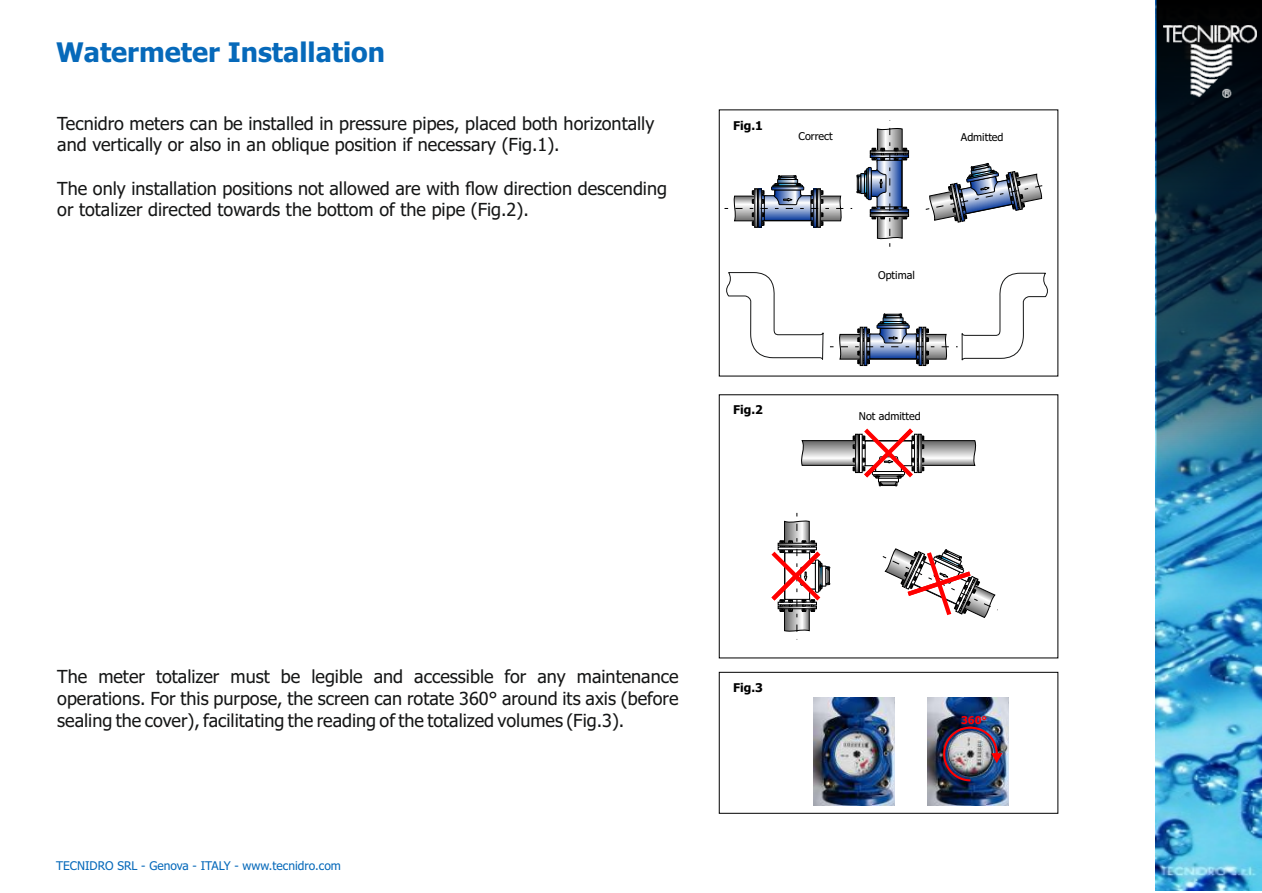
<style>
.page{position:relative;width:1262px;height:893px;background:#fff}
.page>*{position:absolute;margin:0;border:0;box-sizing:border-box;transform-origin:0 0}
.t1{font:700 27px "Tahoma";color:#0669ba}
.t2{font:18px/21.8px "Tahoma";color:#151616}
.t3{font:700 12.15px "Tahoma";color:#000}
.t4{font:12px "Tahoma";color:#0669ba}
.t5{font:10.8px "Tahoma";color:#000}
.t6{font:700 10.8px "Tahoma";color:#f00}
</style>
<div class="page">
<svg style="left:882px;top:548px;width:116px;height:70px"></svg>
<img style="left:1155px;top:0;width:107px;height:890px">
<img style="left:1156px;top:0;width:106px;height:506px">
<img style="left:1163px;top:25px;width:93px;height:73px">
<div style="left:719px;top:672px;width:339px;height:141px;border:1px solid #000"></div>
<img style="left:813px;top:697px;width:81px;height:108px">
<img style="left:927px;top:697px;width:81px;height:108px">
<img style="left:943px;top:726px;width:59px;height:55px">
<svg style="left:771px;top:513px;width:59px;height:119px"></svg>
<svg style="left:724px;top:120px;width:324px;height:367px"></svg>
<h1 class="t1" style="left:56px;top:42px;width:331px">Watermeter Installation</h1>
<p class="t2" style="left:57px;top:114px;width:598px">Tecnidro meters can be installed in pressure pipes, placed both horizontally and vertically or also in an oblique position if necessary (Fig.1).</p>
<p class="t2" style="left:57px;top:179px;width:611px">The only installation positions not allowed are with flow direction descending or totalizer directed towards the bottom of the pipe (Fig.2).</p>
<p class="t3" style="left:733px;top:121px;width:31px">Fig.1</p>
<p class="t5" style="left:798px;top:132px;width:36px">Correct</p>
<p class="t5" style="left:961px;top:132px;width:44px">Admitted</p>
<p class="t3" style="left:733px;top:405px;width:31px">Fig.2</p>
<p class="t5" style="left:878px;top:270px;width:38px">Optimal</p>
<p class="t5" style="left:859px;top:411px;width:63px">Not admitted</p>
<p class="t2" style="left:57px;top:667px;width:623px;text-align:justify">The meter totalizer must be legible and accessible for any maintenance operations. For this purpose, the screen can rotate 360° around its axis (before sealing the cover), facilitating the reading of the totalized volumes (Fig.3).</p>
<p class="t4" style="left:56px;top:860px;width:286px">TECNIDRO SRL - Genova - ITALY - www.tecnidro.com</p>
<p class="t3" style="left:733px;top:682px;width:31px">Fig.3</p>
<p class="t6" style="left:961px;top:715px;width:28px">360°</p>
</div>
